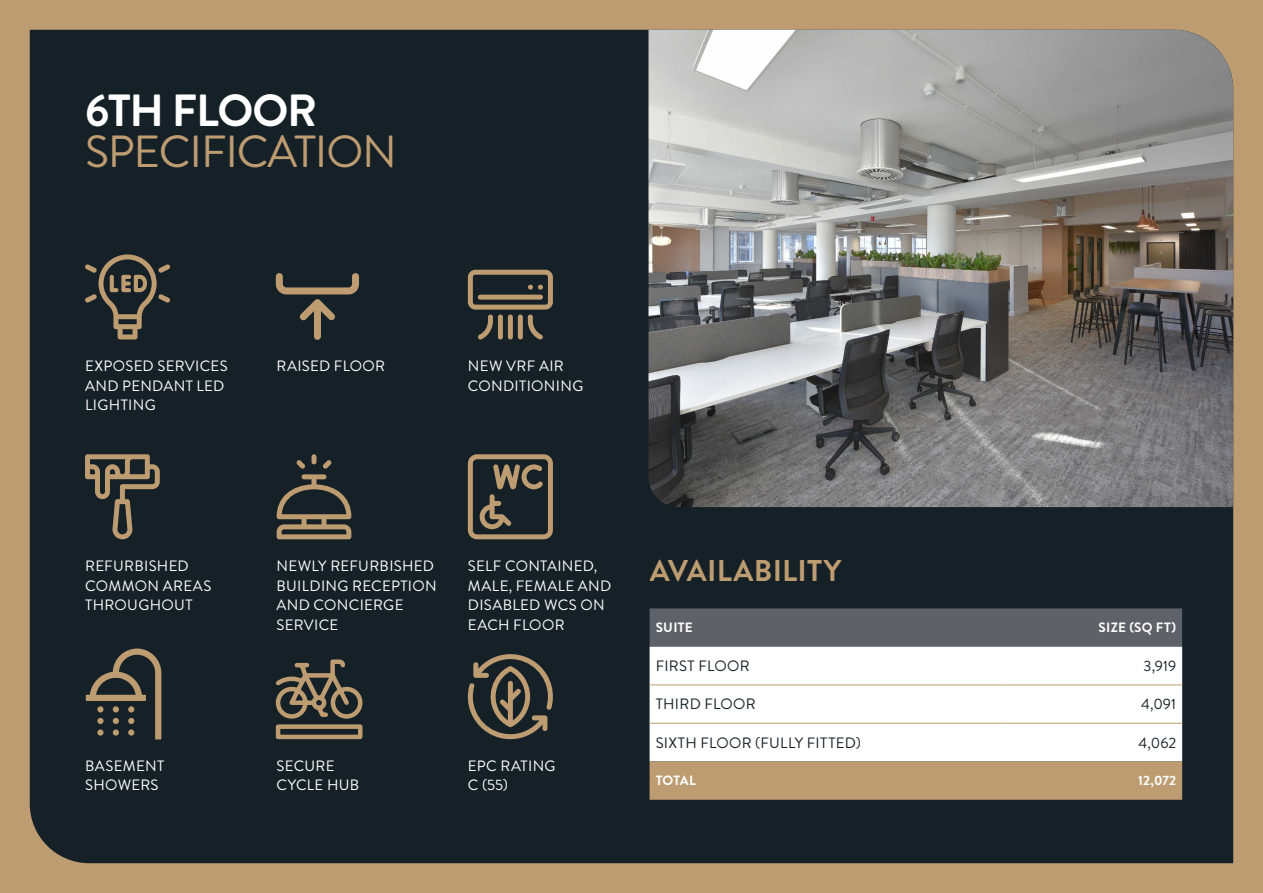
<style>
.page{position:relative;width:1263px;height:893px;background:#bd9c72}
.page>*{position:absolute;margin:0;border:0;box-sizing:border-box;transform-origin:0 0}
.t1{font:45px "Brandon Grotesque";letter-spacing:-.025em;color:#bd9c72}
.t2{font:700 45px "Brandon Grotesque";letter-spacing:-.025em;color:#fff}
.t3{font:700 30px "Brandon Grotesque";letter-spacing:.005em;color:#bd9c72}
.t4{font:15px/19.5px "Brandon Grotesque";letter-spacing:.02em;color:#fff}
.t5{font:15px "Brandon Grotesque";letter-spacing:.02em;color:#152126}
.t6{font:700 13.5px "Brandon Grotesque";letter-spacing:.02em;color:#fff}
</style>
<div class="page">
<div style="left:30px;top:30px;width:1203px;height:833px;background:#152126"></div>
<img style="left:648px;top:30px;width:585px;height:477px">
<svg style="left:468px;top:270px;width:85px;height:69px"></svg>
<div style="left:508px;top:315px;width:5px;height:24px;background:#bd9c72;border-radius:2px"></div>
<div style="left:518px;top:315px;width:5px;height:24px;background:#bd9c72;border-radius:2px"></div>
<div style="left:498px;top:315px;width:5px;height:24px;background:#bd9c72;border-radius:2px"></div>
<svg style="left:272px;top:657px;width:93px;height:84px"></svg>
<svg style="left:468px;top:649px;width:87px;height:90px"></svg>
<svg style="left:85px;top:254px;width:85px;height:85px"></svg>
<svg style="left:85px;top:454px;width:75px;height:85px"></svg>
<div style="left:311px;top:454px;width:5px;height:10px;background:#bd9c72;border-radius:2px"></div>
<svg style="left:277px;top:460px;width:74px;height:79px"></svg>
<svg style="left:468px;top:454px;width:85px;height:85px"></svg>
<svg style="left:84px;top:646px;width:80px;height:96px"></svg>
<div style="left:112px;top:729px;width:8px;height:7px;background:#bd9c72;border-radius:50%"></div>
<div style="left:111px;top:728px;width:9px;height:9px;border:2px solid #152126;border-radius:50%"></div>
<div style="left:112px;top:717px;width:8px;height:8px;background:#bd9c72;border-radius:50%"></div>
<div style="left:111px;top:716px;width:9px;height:10px;border:2px solid #152126;border-radius:50%"></div>
<div style="left:127px;top:729px;width:8px;height:7px;background:#bd9c72;border-radius:50%"></div>
<div style="left:127px;top:728px;width:9px;height:9px;border:2px solid #152126;border-radius:50%"></div>
<div style="left:127px;top:717px;width:8px;height:8px;background:#bd9c72;border-radius:50%"></div>
<div style="left:127px;top:716px;width:9px;height:10px;border:2px solid #152126;border-radius:50%"></div>
<div style="left:97px;top:729px;width:7px;height:7px;background:#bd9c72;border-radius:50%"></div>
<div style="left:96px;top:728px;width:9px;height:9px;border:2px solid #152126;border-radius:50%"></div>
<div style="left:97px;top:717px;width:7px;height:8px;background:#bd9c72;border-radius:50%"></div>
<div style="left:96px;top:716px;width:9px;height:10px;border:2px solid #152126;border-radius:50%"></div>
<div style="left:112px;top:705px;width:8px;height:8px;background:#bd9c72;border-radius:50%"></div>
<div style="left:111px;top:705px;width:9px;height:9px;border:2px solid #152126;border-radius:50%"></div>
<div style="left:127px;top:705px;width:8px;height:8px;background:#bd9c72;border-radius:50%"></div>
<div style="left:127px;top:705px;width:9px;height:9px;border:2px solid #152126;border-radius:50%"></div>
<div style="left:97px;top:705px;width:7px;height:8px;background:#bd9c72;border-radius:50%"></div>
<div style="left:96px;top:705px;width:9px;height:9px;border:2px solid #152126;border-radius:50%"></div>
<svg style="left:276px;top:273px;width:83px;height:67px"></svg>
<div style="left:649px;top:608px;width:533px;height:39px;background:#5e6167"></div>
<div style="left:649px;top:647px;width:533px;height:114px;background:#fff"></div>
<svg style="left:649px;top:761px;width:533px;height:39px"></svg>
<hr style="left:649px;top:685px;width:357px;height:1px;background:#bd9c72">
<hr style="left:1006px;top:685px;width:176px;height:1px;background:#bd9c72">
<hr style="left:649px;top:723px;width:357px;height:1px;background:#bd9c72">
<hr style="left:1006px;top:723px;width:176px;height:1px;background:#bd9c72">
<h1 class="t2" style="left:85px;top:79px;width:234px">6TH FLOOR</h1>
<h1 class="t1" style="left:85px;top:120px;width:313px">SPECIFICATION</h1>
<p class="t4" style="left:85px;top:357px;width:144px">EXPOSED SERVICES<br>AND PENDANT LED<br>LIGHTING</p>
<p class="t4" style="left:276px;top:357px;width:110px">RAISED FLOOR</p>
<p class="t4" style="left:468px;top:357px;width:117px">NEW VRF AIR<br>CONDITIONING</p>
<p class="t4" style="left:85px;top:556px;width:128px">REFURBISHED<br>COMMON AREAS<br>THROUGHOUT</p>
<p class="t4" style="left:276px;top:556px;width:162px">NEWLY REFURBISHED<br>BUILDING RECEPTION<br>AND CONCIERGE<br>SERVICE</p>
<p class="t4" style="left:468px;top:556px;width:145px">SELF CONTAINED,<br>MALE, FEMALE AND<br>DISABLED WCS ON<br>EACH FLOOR</p>
<p class="t4" style="left:85px;top:756px;width:81px">BASEMENT<br>SHOWERS</p>
<p class="t4" style="left:276px;top:756px;width:84px">SECURE<br>CYCLE HUB</p>
<p class="t4" style="left:468px;top:756px;width:89px">EPC RATING<br>C (55)</p>
<h2 class="t3" style="left:650px;top:550px;width:193px">AVAILABILITY</h2>
<p class="t6" style="left:656px;top:618px;width:39px">SUITE</p>
<p class="t6" style="left:1098px;top:618px;width:79px">SIZE (SQ FT)</p>
<p class="t5" style="left:656px;top:656px;width:96px">FIRST FLOOR</p>
<p class="t5" style="left:1143px;top:656px;width:34px">3,919</p>
<p class="t5" style="left:656px;top:694px;width:102px">THIRD FLOOR</p>
<p class="t5" style="left:1141px;top:694px;width:37px">4,091</p>
<p class="t5" style="left:656px;top:732px;width:207px">SIXTH FLOOR (FULLY FITTED)</p>
<p class="t5" style="left:1138px;top:732px;width:39px">4,062</p>
<p class="t6" style="left:656px;top:771px;width:42px">TOTAL</p>
<p class="t6" style="left:1138px;top:771px;width:39px">12,072</p>
</div>
